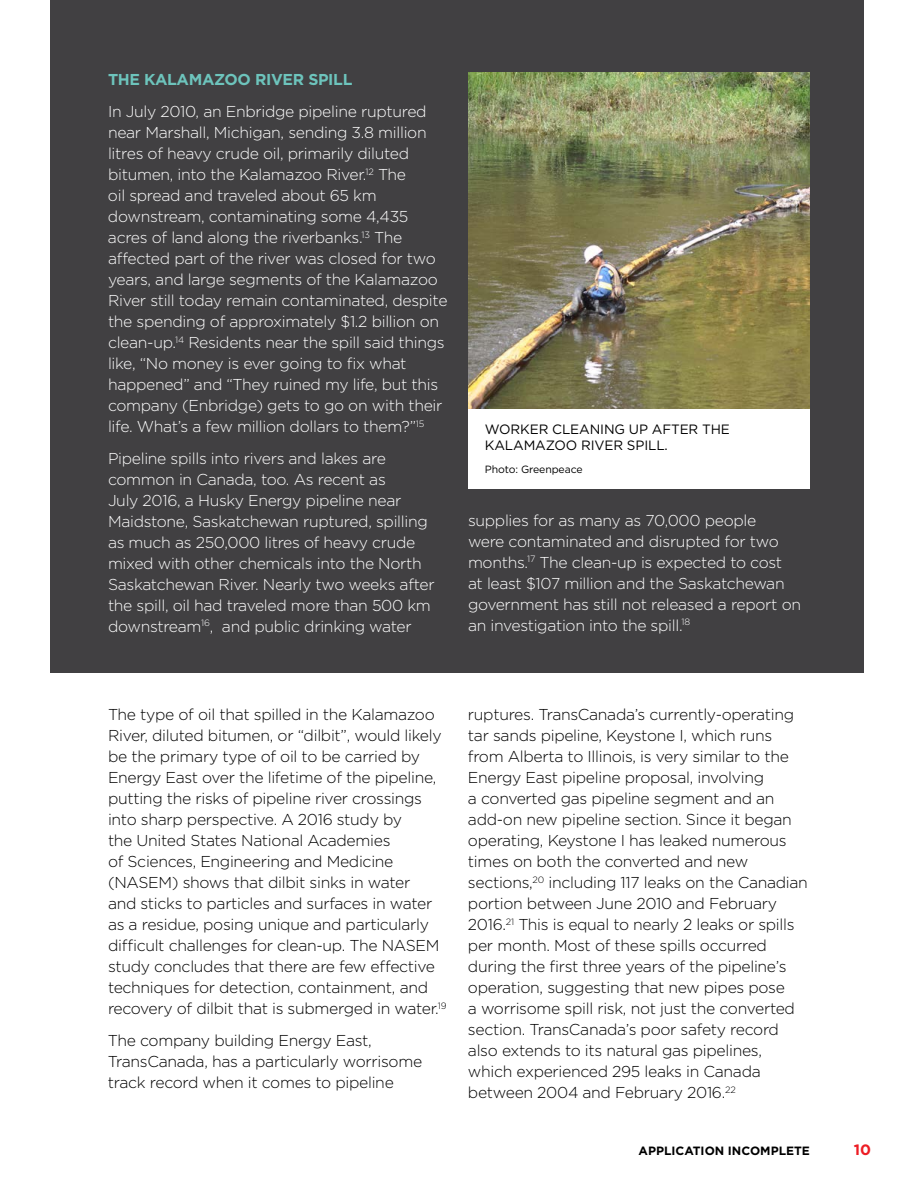
<style>
.page{position:relative;width:918px;height:1188px;background:#fff}
.page>*{position:absolute;margin:0;border:0;box-sizing:border-box;transform-origin:0 0}
.t1{font:300 15.75px/21px "Gotham";letter-spacing:-.02em;color:#000}
.t2{font:300 15.75px/21px "Gotham";letter-spacing:-.02em;color:#fff}
.t3{font:700 15.75px "Gotham";letter-spacing:-.02em;color:#6dc4bc}
.t4{font:700 15px "Gotham";color:#ed1d24}
.t5{font:13.5px/16.5px "Gotham";letter-spacing:-.01em;color:#000}
.t6{font:700 12px "Gotham";color:#000}
.t7{font:10.5px "Gotham";letter-spacing:-.01em;color:#000}
</style>
<div class="page">
<div style="left:51px;top:0;width:813px;height:673px;background:#414042"></div>
<img style="left:468px;top:72px;width:342px;height:337px">
<div style="left:468px;top:409px;width:342px;height:80px;background:#fff"></div>
<p class="t3" style="left:108px;top:69px;width:246px">THE KALAMAZOO RIVER SPILL</p>
<p class="t2" style="left:108px;top:100px;width:341px">In July 2010, an Enbridge pipeline ruptured near Marshall, Michigan, sending 3.8 million litres of heavy crude oil, primarily diluted bitumen, into the Kalamazoo River.<sup>12</sup> The<br>oil spread and traveled about 65 km downstream, contaminating some 4,435 acres of land along the riverbanks.<sup>13</sup> The affected part of the river was closed for two years, and large segments of the Kalamazoo River still today remain contaminated, despite the spending of approximately $1.2 billion on clean-up.<sup>14</sup> Residents near the spill said things like, “No money is ever going to fix what happened” and “They ruined my life, but this company (Enbridge) gets to go on with their life. What’s a few million dollars to them?”<sup>15</sup></p>
<p class="t2" style="left:108px;top:447px;width:328px">Pipeline spills into rivers and lakes are common in Canada, too. As recent as<br>July 2016, a Husky Energy pipeline near Maidstone, Saskatchewan ruptured, spilling as much as 250,000 litres of heavy crude mixed with other chemicals into the North Saskatchewan River. Nearly two weeks after the spill, oil had traveled more than 500 km downstream<sup>16</sup>, and public drinking water</p>
<p class="t5" style="left:485px;top:421px;width:247px">WORKER CLEANING UP AFTER THE<br>KALAMAZOO RIVER SPILL.</p>
<p class="t7" style="left:485px;top:463px;width:99px">Photo: Greenpeace</p>
<p class="t2" style="left:468px;top:509px;width:335px">supplies for as many as 70,000 people<br>were contaminated and disrupted for two months.<sup>17</sup> The clean-up is expected to cost<br>at least $107 million and the Saskatchewan government has still not released a report on an investigation into the spill.<sup>18</sup></p>
<p class="t1" style="left:108px;top:704px;width:340px">The type of oil that spilled in the Kalamazoo River, diluted bitumen, or “dilbit”, would likely be the primary type of oil to be carried by Energy East over the lifetime of the pipeline, putting the risks of pipeline river crossings into sharp perspective. A 2016 study by<br>the United States National Academies<br>of Sciences, Engineering and Medicine (NASEM) shows that dilbit sinks in water<br>and sticks to particles and surfaces in water as a residue, posing unique and particularly difficult challenges for clean-up. The NASEM study concludes that there are few effective techniques for detection, containment, and recovery of dilbit that is submerged in water.<sup>19</sup></p>
<p class="t1" style="left:108px;top:1029px;width:316px">The company building Energy East,<br>TransCanada, has a particularly worrisome track record when it comes to pipeline</p>
<p class="t1" style="left:468px;top:704px;width:341px">ruptures. TransCanada’s currently-operating tar sands pipeline, Keystone I, which runs from Alberta to Illinois, is very similar to the Energy East pipeline proposal, involving<br>a converted gas pipeline segment and an add-on new pipeline section. Since it began operating, Keystone I has leaked numerous times on both the converted and new sections,<sup>20</sup> including 117 leaks on the Canadian portion between June 2010 and February 2016.<sup>21</sup> This is equal to nearly 2 leaks or spills per month. Most of these spills occurred during the first three years of the pipeline’s operation, suggesting that new pipes pose<br>a worrisome spill risk, not just the converted section. TransCanada’s poor safety record also extends to its natural gas pipelines, which experienced 295 leaks in Canada between 2004 and February 2016.<sup>22</sup></p>
<p class="t6" style="left:639px;top:1142px;width:173px">APPLICATION INCOMPLETE</p>
<p class="t4" style="left:854px;top:1139px;width:19px">10</p>
</div>
